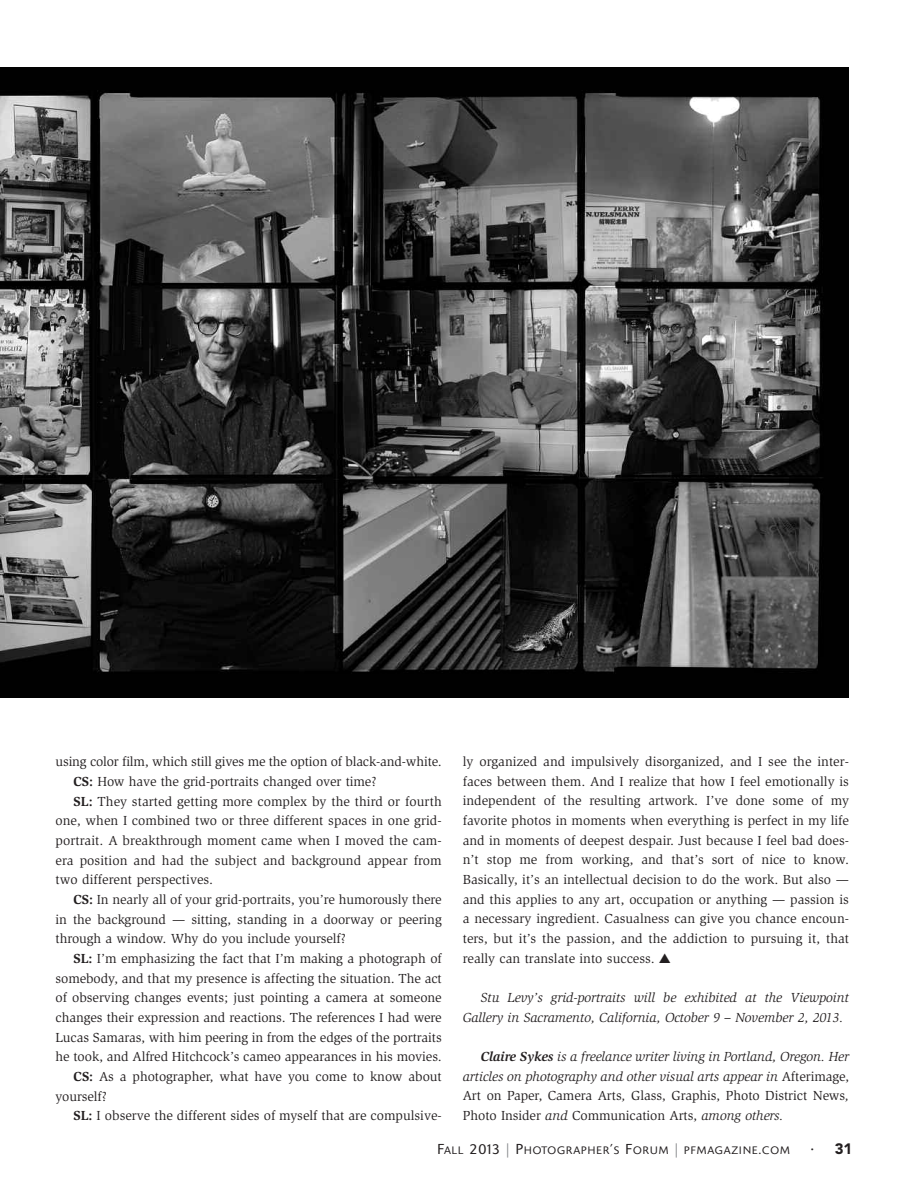
<style>
.page{position:relative;width:918px;height:1202px;background:#fff}
.page>*{position:absolute;margin:0;border:0;box-sizing:border-box;transform-origin:0 0}
.t1{font:13.5px/19.6px "Slimbach";letter-spacing:-.005em;color:#231f20;text-align:justify}
.t2{font:italic 13.5px/19.6px "Slimbach";letter-spacing:-.005em;color:#231f20}
.t3{font:300 10.65px "Delta";letter-spacing:.095em;color:#231f20}
.s1{font-weight:700}
.s2{font-style:normal}
.s3{font-size:14.25px}
.s4{font-size:14.25px;color:#808285}
.s5{font-size:18px}
.s6{font-family:"Avenir";font-weight:900;font-size:15px}
</style>
<div class="page">
<img style="left:0;top:68px;width:848px;height:629px">
<p class="t1" style="left:463px;top:752px;width:388px">ly organized and impulsively disorganized, and I see the inter&shy;faces between them. And I realize that how I feel emotionally is independent of the resulting artwork. I’ve done some of my favorite photos in moments when everything is perfect in my life and in moments of deepest despair. Just because I feel bad does&shy;n’t stop me from working, and that’s sort of nice to know.<br>Basically, it’s an intellectual decision to do the work. But also — and this applies to any art, occupation or anything — passion is a necessary ingredient. Casualness can give you chance encoun&shy;ters, but it’s the passion, and the addiction to pursuing it, that really can translate into success. ▲</p>
<p class="t2" style="left:463px;top:988px;width:388px;text-indent:18px">Stu Levy’s grid-portraits will be exhibited at the Viewpoint<br>Gallery in Sacramento, California, October 9 – November 2, 2013.</p>
<p class="t2" style="left:463px;top:1047px;width:388px;text-align:justify;text-indent:18px"><span class="s1">Claire Sykes</span> is a freelance writer living in Portland, Oregon. Her articles on photography and other visual arts appear in <span class="s2">Afterimage, Art on Paper, Camera Arts</span>, <span class="s2">Glass, Graphis, Photo District News</span>, <span class="s2">Photo Insider</span> and <span class="s2">Communication Arts,</span> among others.</p>
<p class="t3" style="left:437px;top:1146px;width:416px"><span class="s3">F</span>ALL <span class="s3">2013</span> <span class="s4">|</span> <span class="s3">P</span>HOTOGRAPHER<span class="s3">’</span>S <span class="s3">F</span>ORUM <span class="s4">|</span> PFMAGAZINE<span class="s3">.</span>COM <span class="s5">·</span> <span class="s6">31</span></p>
<p class="t1" style="left:56px;top:753px;width:388px">using color film, which still gives me the option of black-and-white.</p>
<p class="t1" style="left:74px;top:772px;width:305px"><span class="s1">CS:</span> How have the grid-portraits changed over time?</p>
<p class="t1" style="left:74px;top:792px;width:370px"><span class="s1">SL:</span> They started getting more complex by the third or fourth</p>
<p class="t1" style="left:55px;top:812px;width:388px">one, when I combined two or three different spaces in one grid-</p>
<p class="t1" style="left:56px;top:831px;width:388px">portrait. A breakthrough moment came when I moved the cam-</p>
<p class="t1" style="left:55px;top:851px;width:388px">era position and had the subject and background appear from</p>
<p class="t1" style="left:55px;top:871px;width:159px">two different perspectives.</p>
<p class="t1" style="left:74px;top:890px;width:370px"><span class="s1">CS:</span> In nearly all of your grid-portraits, you’re humorously there</p>
<p class="t1" style="left:55px;top:910px;width:388px">in the background — sitting, standing in a doorway or peering</p>
<p class="t1" style="left:56px;top:930px;width:292px">through a window. Why do you include yourself?</p>
<p class="t1" style="left:74px;top:949px;width:370px"><span class="s1">SL:</span> I’m emphasizing the fact that I’m making a photograph of</p>
<p class="t1" style="left:56px;top:969px;width:388px">somebody, and that my presence is affecting the situation. The act</p>
<p class="t1" style="left:56px;top:988px;width:388px">of observing changes events; just pointing a camera at someone</p>
<p class="t1" style="left:56px;top:1008px;width:388px">changes their expression and reactions. The references I had were</p>
<p class="t1" style="left:56px;top:1028px;width:388px">Lucas Samaras, with him peering in from the edges of the portraits</p>
<p class="t1" style="left:56px;top:1047px;width:388px">he took, and Alfred Hitchcock’s cameo appearances in his movies.</p>
<p class="t1" style="left:74px;top:1067px;width:370px"><span class="s1">CS:</span> As a photographer, what have you come to know about</p>
<p class="t1" style="left:56px;top:1087px;width:53px">yourself?</p>
<p class="t1" style="left:74px;top:1106px;width:370px"><span class="s1">SL:</span> I observe the different sides of myself that are compulsive-</p>
</div>
